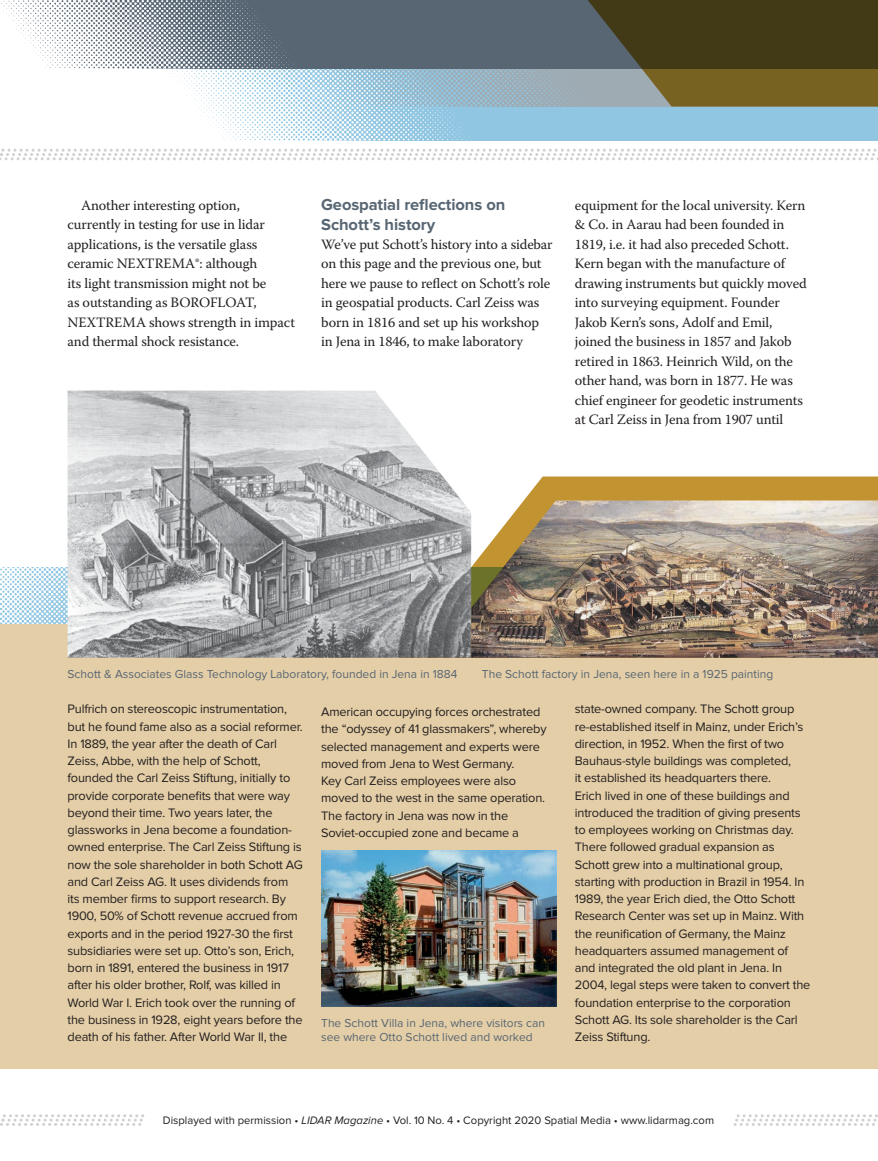
<style>
.page{position:relative;width:878px;height:1161px;background:#fff}
.page>*{position:absolute;margin:0;border:0;box-sizing:border-box;transform-origin:0 0}
.t1{font:700 16.5px/19.5px "Proxima Nova";letter-spacing:-.005em;color:#586673}
.t2{font:14.25px/19.5px "Warnock Pro";letter-spacing:-.01em;color:#231f20}
.t3{font:12.75px/17.2px "Proxima Nova";letter-spacing:-.015em;color:#231f20}
.t4{font:12px/14.2px "Proxima Nova";color:#586673}
.t5{font:11.25px "Proxima Nova";color:#231f20}
.s1{font-style:italic}
</style>
<div class="page">
<svg style="left:0;top:149px;width:878px;height:11px"></svg>
<div style="left:0;top:624px;width:878px;height:445px;background:#e4cea7"></div>
<img style="left:0;top:567px;width:68px;height:57px">
<div style="left:524px;top:477px;width:354px;height:23px;background:#c29331"></div>
<img style="left:471px;top:500px;width:407px;height:158px">
<img style="left:68px;top:391px;width:403px;height:267px">
<img style="left:321px;top:850px;width:235px;height:157px">
<img style="left:172px;top:69px;width:706px;height:72px">
<img style="left:189px;top:69px;width:123px;height:38px">
<img style="left:1px;top:0;width:311px;height:69px">
<svg style="left:312px;top:0;width:566px;height:107px;background:#646a5e"></svg>
<svg style="left:0;top:1114px;width:877px;height:12px"></svg>
<p class="t2" style="left:68px;top:195px;width:229px;text-indent:13px">Another interesting option, currently in testing for use in lidar applications, is the versatile glass ceramic NEXTREMA®: although<br>its light transmission might not be<br>as outstanding as BOROFLOAT,<br>NEXTREMA shows strength in impact and thermal shock resistance.</p>
<p class="t1" style="left:321px;top:195px;width:186px">Geospatial reflections on<br>Schott’s history</p>
<p class="t2" style="left:321px;top:234px;width:233px">We’ve put Schott’s history into a sidebar on this page and the previous one, but here we pause to reflect on Schott’s role in geospatial products. Carl Zeiss was born in 1816 and set up his workshop in Jena in 1846, to make laboratory</p>
<p class="t2" style="left:574px;top:195px;width:233px">equipment for the local university. Kern &amp; Co. in Aarau had been founded in 1819, i.e. it had also preceded Schott.<br>Kern began with the manufacture of drawing instruments but quickly moved into surveying equipment. Founder Jakob Kern’s sons, Adolf and Emil, joined the business in 1857 and Jakob retired in 1863. Heinrich Wild, on the other hand, was born in 1877. He was chief engineer for geodetic instruments at Carl Zeiss in Jena from 1907 until</p>
<p class="t4" style="left:68px;top:667px;width:391px">Schott &amp; Associates Glass Technology Laboratory, founded in Jena in 1884</p>
<p class="t4" style="left:482px;top:667px;width:293px">The Schott factory in Jena, seen here in a 1925 painting</p>
<p class="t3" style="left:68px;top:701px;width:237px">Pulfrich on stereoscopic instrumentation, but he found fame also as a social reformer.<br>In 1889, the year after the death of Carl Zeiss, Abbe, with the help of Schott, founded the Carl Zeiss Stiftung, initially to provide corporate benefits that were way beyond their time. Two years later, the glassworks in Jena become a foundation&shy;owned enterprise. The Carl Zeiss Stiftung is now the sole shareholder in both Schott AG and Carl Zeiss AG. It uses dividends from its member firms to support research. By 1900, 50% of Schott revenue accrued from exports and in the period 1927-30 the first subsidiaries were set up. Otto’s son, Erich, born in 1891, entered the business in 1917 after his older brother, Rolf, was killed in World War I. Erich took over the running of the business in 1928, eight years before the death of his father. After World War II, the</p>
<p class="t3" style="left:575px;top:701px;width:237px">state-owned company. The Schott group re-established itself in Mainz, under Erich’s direction, in 1952. When the first of two Bauhaus-style buildings was completed,<br>it established its headquarters there.<br>Erich lived in one of these buildings and introduced the tradition of giving presents to employees working on Christmas day.<br>There followed gradual expansion as Schott grew into a multinational group, starting with production in Brazil in 1954. In 1989, the year Erich died, the Otto Schott Research Center was set up in Mainz. With the reunification of Germany, the Mainz headquarters assumed management of and integrated the old plant in Jena. In 2004, legal steps were taken to convert the foundation enterprise to the corporation Schott AG. Its sole shareholder is the Carl Zeiss Stiftung.</p>
<p class="t3" style="left:321px;top:703px;width:227px">American occupying forces orchestrated the “odyssey of 41 glassmakers”, whereby selected management and experts were moved from Jena to West Germany.<br>Key Carl Zeiss employees were also moved to the west in the same operation.<br>The factory in Jena was now in the Soviet-occupied zone and became a</p>
<p class="t4" style="left:321px;top:1016px;width:225px">The Schott Villa in Jena, where visitors can see where Otto Schott lived and worked</p>
<p class="t5" style="left:163px;top:1114px;width:552px">Displayed with permission • <span class="s1">LIDAR Magazine</span> • Vol. 10 No. 4 • Copyright 2020 Spatial Media • www.lidarmag.com</p>
</div>
